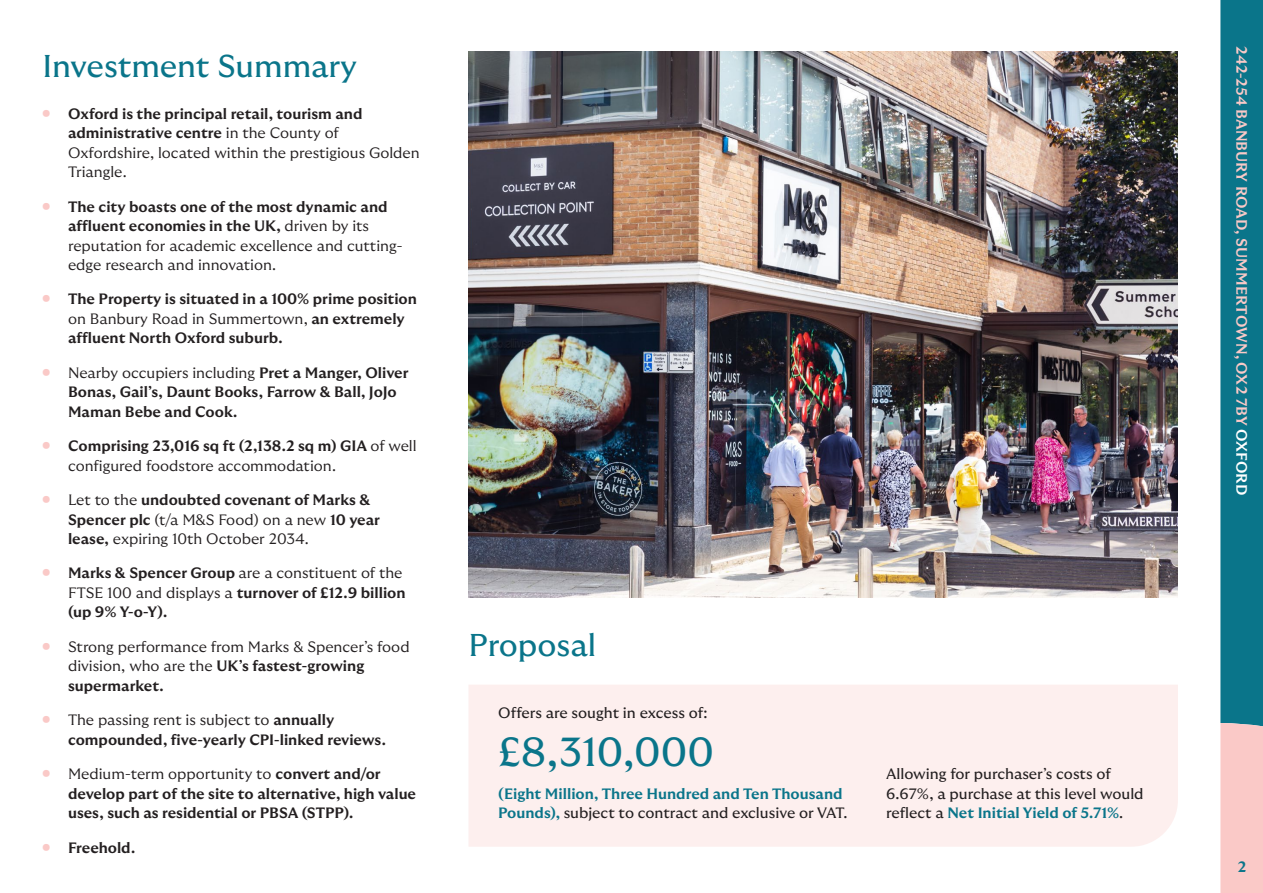
<style>
.page{position:relative;width:1263px;height:893px;background:#fff}
.page>*{position:absolute;margin:0;border:0;box-sizing:border-box;transform-origin:0 0}
.t1{font:40.5px "GT Ultra Median";letter-spacing:-.005em;color:#0a758a}
.t2{font:31.5px "GT Ultra Median";color:#0a758a}
.t3{font:300 15px/19.5px "GT Ultra Median";letter-spacing:-.005em;color:#231f20}
.t4{font:700 15px/19.5px "GT Ultra Median";color:#231f20}
.t5{font:15px/19.5px "GT Ultra Median";color:#231f20}
.t6{font:700 15px/19.5px "GT Ultra Median";color:#0a758a}
.t7{font:700 15px "GT Ultra Median";letter-spacing:.005em;color:#fac9c7}
.s1{font-weight:700}
.s2{font-weight:300}
.s3{font-weight:400;color:#231f20}
.s4{font-weight:700;color:#0a758a}
.s5{color:#fff}
</style>
<div class="page">
<svg style="left:1220px;top:0;width:43px;height:893px;background:#398696"></svg>
<div style="left:469px;top:685px;width:709px;height:162px;background:#fdefee"></div>
<img style="left:468px;top:51px;width:710px;height:546px">
<p class="t2" style="left:43px;top:49px;width:316px">Investment Summary</p>
<p class="t3" style="left:68px;top:104px;width:353px;text-indent:-26px"><sup>●</sup> <span class="s1">Oxford is the principal retail, tourism and administrative centre</span> in the County of Oxfordshire, located within the prestigious Golden Triangle.</p>
<p class="t3" style="left:68px;top:197px;width:336px;text-indent:-26px"><sup>●</sup> <span class="s1">The city boasts one of the most dynamic and affluent economies in the UK,</span> driven by its reputation for academic excellence and cutting&shy;edge research and innovation.</p>
<p class="t4" style="left:68px;top:290px;width:350px;text-indent:-26px"><sup>●</sup> The Property is situated in a 100% prime position <span class="s2">on Banbury Road in Summertown,</span> an extremely affluent North Oxford suburb.</p>
<p class="t4" style="left:68px;top:363px;width:342px;text-indent:-26px"><sup>●</sup> <span class="s2">Nearby occupiers including</span> Pret a Manger, Oliver<br>Bonas, Gail’s, Daunt Books, Farrow &amp; Ball, JoJo<br>Maman Bebe and Cook.</p>
<p class="t3" style="left:68px;top:436px;width:350px;text-indent:-26px"><sup>●</sup> <span class="s1">Comprising 23,016 sq ft (2,138.2 sq m) GIA</span> of well configured foodstore accommodation.</p>
<p class="t3" style="left:68px;top:490px;width:313px;text-indent:-26px"><sup>●</sup> Let to the <span class="s1">undoubted covenant of Marks &amp;<br>Spencer plc</span> (t/a M&amp;S Food) on a new <span class="s1">10 year lease,</span> expiring 10th October 2034.</p>
<p class="t4" style="left:68px;top:564px;width:339px;text-indent:-26px"><sup>●</sup> Marks &amp; Spencer Group <span class="s2">are a constituent of the<br>FTSE 100 and displays a</span> turnover of £12.9 billion (up 9% Y-o-Y).</p>
<p class="t3" style="left:68px;top:637px;width:343px;text-indent:-26px"><sup>●</sup> Strong performance from Marks &amp; Spencer’s food division, who are the <span class="s1">UK’s fastest-growing supermarket.</span></p>
<p class="t4" style="left:68px;top:710px;width:319px;text-indent:-26px"><sup>●</sup> <span class="s2">The passing rent is subject to</span> annually compounded, five-yearly CPI-linked reviews.</p>
<p class="t4" style="left:68px;top:764px;width:350px;text-indent:-26px"><sup>●</sup> <span class="s2">Medium-term opportunity to</span> convert and/or develop part of the site to alternative, high value uses, such as residential or PBSA (STPP).</p>
<p class="t4" style="left:43px;top:838px;width:94px"><sup>●</sup> Freehold.</p>
<p class="t2" style="left:468px;top:627px;width:129px">Proposal</p>
<p class="t5" style="left:498px;top:704px;width:211px">Offers are sought in excess of:</p>
<p class="t1" style="left:498px;top:730px;width:217px">£8,310,000</p>
<p class="t6" style="left:498px;top:784px;width:351px">(Eight Million, Three Hundred and Ten Thousand<br>Pounds), <span class="s3">subject to contract and exclusive or VAT.</span></p>
<p class="t5" style="left:886px;top:764px;width:259px">Allowing for purchaser’s costs of<br>6.67%, a purchase at this level would reflect a <span class="s4">Net Initial Yield of 5.71%</span>.</p>
<p class="t7" style="left:1250px;top:46px;width:451px;rotate:90deg">242-254 BANBURY ROAD, SUMMERTOWN, OX2 7BY <span class="s5">OXFORD</span></p>
<p class="t6" style="left:1238px;top:857px;width:10px">2</p>
</div>
